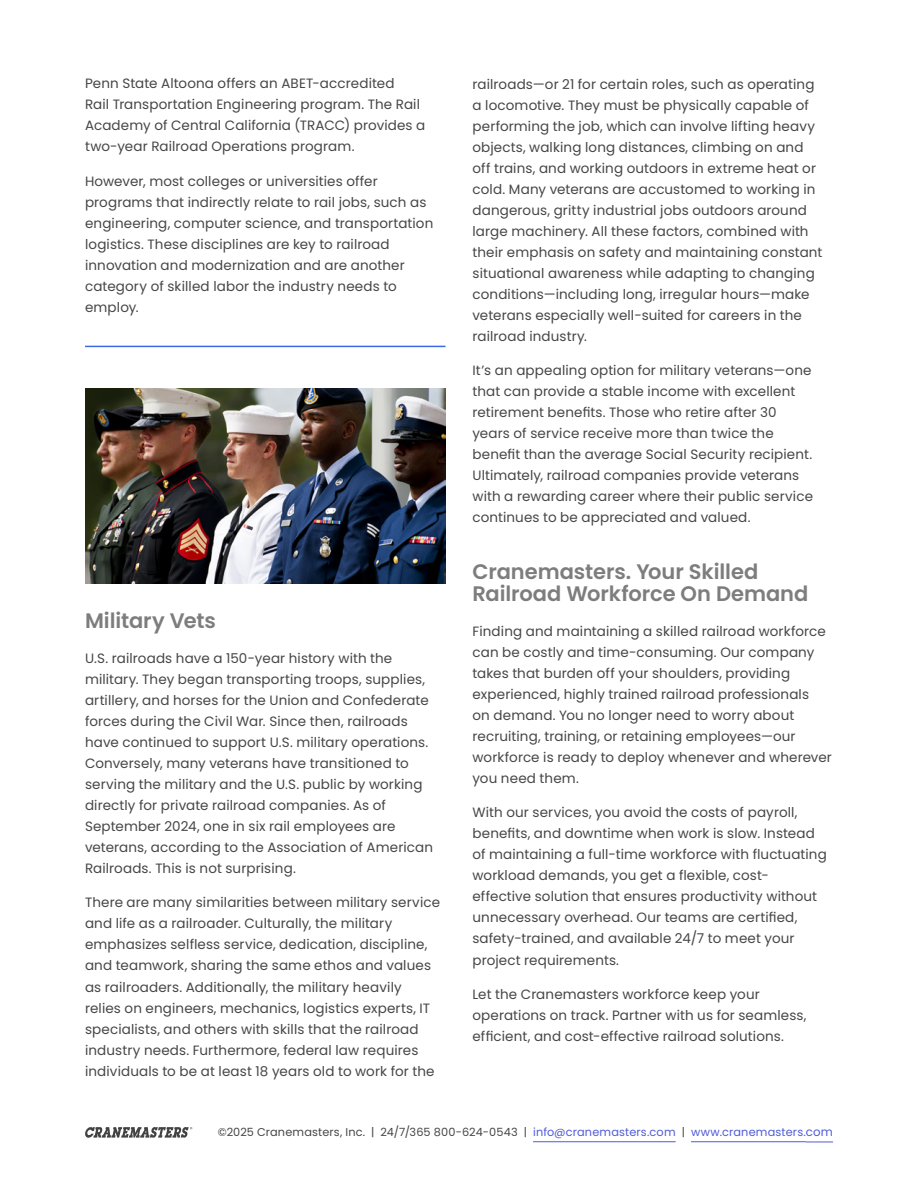
<style>
.page{position:relative;width:918px;height:1188px;background:#fff}
.page>*{position:absolute;margin:0;border:0;box-sizing:border-box;transform-origin:0 0}
.t1{font:600 21px/22.5px "Poppins";letter-spacing:-.005em;color:#7d7d7d}
.t2{font:13.5px/21px "Poppins";letter-spacing:.01em;color:#464646}
.t3{font:11.25px "Poppins";letter-spacing:.015em;color:#464646}
.s1{color:#4f5cd6}
.s2{font-size:11.7px;color:#4f5cd6}
</style>
<div class="page">
<svg style="left:85px;top:1127px;width:107px;height:11px"></svg>
<hr style="left:533px;top:1141px;width:143px;height:1px;background:#4f5cd6">
<hr style="left:691px;top:1141px;width:115px;height:1px;background:#4f5cd6">
<svg style="left:806px;top:1142px;width:27px;height:1px"></svg>
<hr style="left:85px;top:346px;width:360px;height:1px;background:#3c6ae3">
<img style="left:85px;top:389px;width:361px;height:194px">
<p class="t2" style="left:85px;top:73px;width:342px">Penn State Altoona offers an ABET-accredited<br>Rail Transportation Engineering program. The Rail Academy of Central California (TRACC) provides a two-year Railroad Operations program.</p>
<p class="t2" style="left:85px;top:171px;width:350px">However, most colleges or universities offer programs that indirectly relate to rail jobs, such as engineering, computer science, and transportation logistics. These disciplines are key to railroad innovation and modernization and are another category of skilled labor the industry needs to employ.</p>
<h1 class="t1" style="left:85px;top:610px;width:133px">Military Vets</h1>
<p class="t2" style="left:85px;top:648px;width:350px">U.S. railroads have a 150-year history with the military. They began transporting troops, supplies, artillery, and horses for the Union and Confederate forces during the Civil War. Since then, railroads have continued to support U.S. military operations.<br>Conversely, many veterans have transitioned to serving the military and the U.S. public by working directly for private railroad companies. As of September 2024, one in six rail employees are veterans, according to the Association of American Railroads. This is not surprising.</p>
<p class="t2" style="left:85px;top:892px;width:357px">There are many similarities between military service and life as a railroader. Culturally, the military emphasizes selfless service, dedication, discipline, and teamwork, sharing the same ethos and values as railroaders. Additionally, the military heavily relies on engineers, mechanics, logistics experts, IT specialists, and others with skills that the railroad industry needs. Furthermore, federal law requires individuals to be at least 18 years old to work for the</p>
<p class="t2" style="left:473px;top:73px;width:352px">railroads—or 21 for certain roles, such as operating a locomotive. They must be physically capable of performing the job, which can involve lifting heavy objects, walking long distances, climbing on and off trains, and working outdoors in extreme heat or cold. Many veterans are accustomed to working in dangerous, gritty industrial jobs outdoors around large machinery. All these factors, combined with their emphasis on safety and maintaining constant situational awareness while adapting to changing conditions—including long, irregular hours—make veterans especially well-suited for careers in the railroad industry.</p>
<p class="t2" style="left:473px;top:360px;width:342px">It’s an appealing option for military veterans—one that can provide a stable income with excellent retirement benefits. Those who retire after 30 years of service receive more than twice the benefit than the average Social Security recipient.<br>Ultimately, railroad companies provide veterans with a rewarding career where their public service continues to be appreciated and valued.</p>
<h1 class="t1" style="left:472px;top:560px;width:337px">Cranemasters. Your Skilled<br>Railroad Workforce On Demand</h1>
<p class="t2" style="left:472px;top:621px;width:361px">Finding and maintaining a skilled railroad workforce can be costly and time-consuming. Our company takes that burden off your shoulders, providing experienced, highly trained railroad professionals<br>on demand. You no longer need to worry about recruiting, training, or retaining employees—our workforce is ready to deploy whenever and wherever you need them.</p>
<p class="t2" style="left:472px;top:802px;width:356px">With our services, you avoid the costs of payroll, benefits, and downtime when work is slow. Instead of maintaining a full-time workforce with fluctuating workload demands, you get a flexible, cost&shy;effective solution that ensures productivity without unnecessary overhead. Our teams are certified, safety-trained, and available 24/7 to meet your project requirements.</p>
<p class="t2" style="left:472px;top:984px;width:336px">Let the Cranemasters workforce keep your operations on track. Partner with us for seamless, efficient, and cost-effective railroad solutions.</p>
<p class="t3" style="left:218px;top:1126px;width:617px">©2025 Cranemasters, Inc. | 24/7/365 800-624-0543 | <span class="s1">info@cranemasters.com</span> | <span class="s1">www.cranemasters.</span><span class="s2">com</span></p>
</div>
